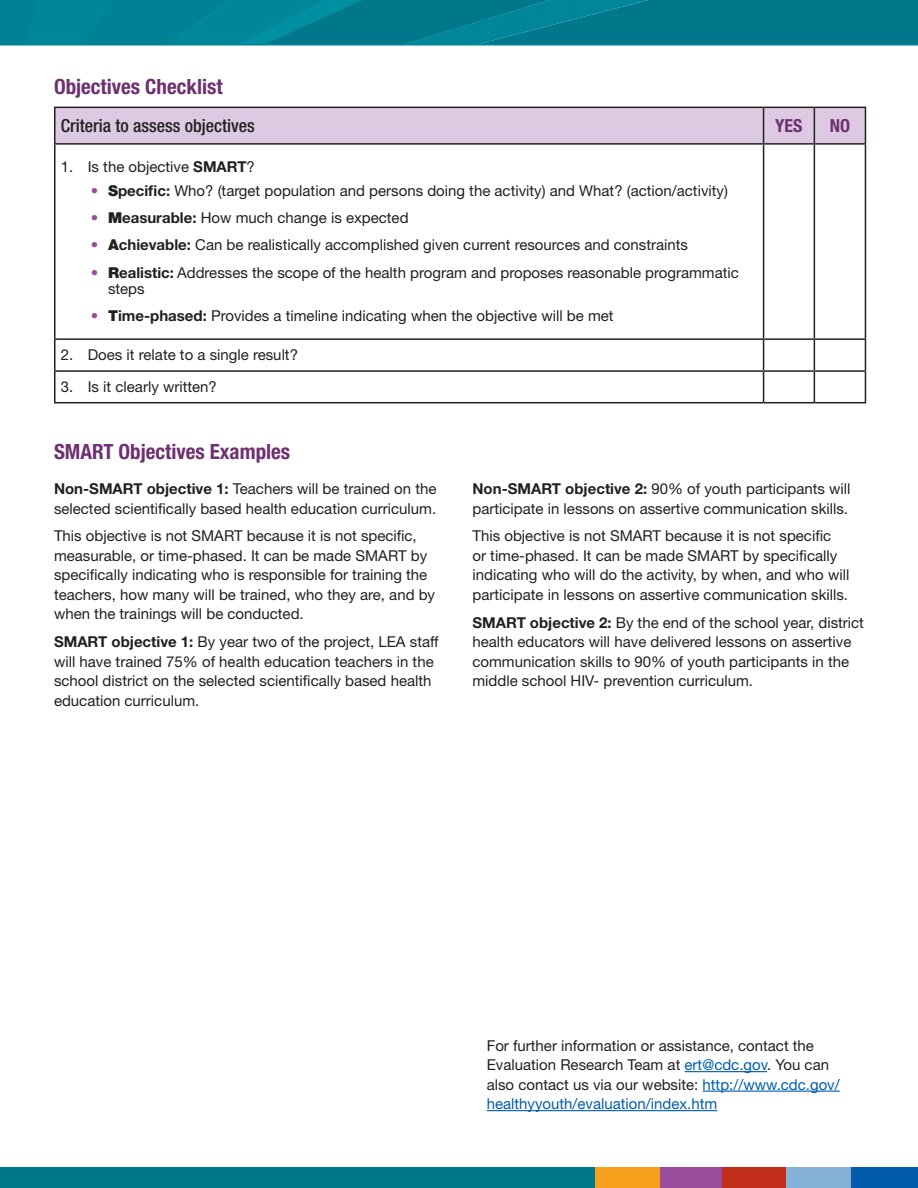
<style>
.page{position:relative;width:918px;height:1188px;background:#fff}
.page>*{position:absolute;margin:0;border:0;box-sizing:border-box;transform-origin:0 0}
.t1{font:700 condensed 21px "Helvetica Neue LT Std";color:#6e3070}
.t2{font:500 condensed 18px "Helvetica Neue LT Std";color:#231f20}
.t3{font:700 condensed 18px "Helvetica Neue LT Std";color:#6e3070}
.t4{font:15px/19.5px "Helvetica Neue LT Std";color:#231f20}
.s1{font-weight:700}
.s2{font-weight:900;color:#9a4c9d}
.s3{font-weight:900}
.s4{color:#015dab}
</style>
<div class="page">
<div style="left:0;top:1167px;width:597px;height:21px;background:#00788b"></div>
<div style="left:658px;top:1167px;width:65px;height:21px;background:#9a4c9d"></div>
<div style="left:722px;top:1167px;width:65px;height:21px;background:#c02d19"></div>
<div style="left:787px;top:1167px;width:64px;height:21px;background:#86b2d9"></div>
<div style="left:851px;top:1167px;width:67px;height:21px;background:#015dab"></div>
<div style="left:595px;top:1167px;width:64px;height:21px;background:#f6a01b"></div>
<svg style="left:0;top:0;width:918px;height:44px;background:#007d90"></svg>
<hr style="left:0;top:44px;width:918px;height:1px;background:#008699">
<div style="left:56px;top:108px;width:809px;height:35px;background:#ddcae2"></div>
<hr style="left:54px;top:107px;width:710px;height:1px;background:#231f20">
<hr style="left:54px;top:108px;width:2px;height:35px;background:#231f20">
<hr style="left:764px;top:107px;width:50px;height:1px;background:#231f20">
<hr style="left:763px;top:108px;width:1px;height:35px;background:#231f20">
<hr style="left:814px;top:107px;width:52px;height:1px;background:#231f20">
<hr style="left:814px;top:108px;width:1px;height:35px;background:#231f20">
<hr style="left:865px;top:108px;width:1px;height:35px;background:#231f20">
<hr style="left:54px;top:143px;width:710px;height:2px;background:#231f20">
<hr style="left:54px;top:145px;width:2px;height:193px;background:#231f20">
<hr style="left:764px;top:143px;width:50px;height:2px;background:#231f20">
<hr style="left:763px;top:145px;width:1px;height:193px;background:#231f20">
<hr style="left:814px;top:143px;width:52px;height:2px;background:#231f20">
<hr style="left:814px;top:145px;width:1px;height:193px;background:#231f20">
<hr style="left:865px;top:145px;width:1px;height:193px;background:#231f20">
<hr style="left:54px;top:338px;width:710px;height:2px;background:#231f20">
<hr style="left:54px;top:340px;width:2px;height:30px;background:#231f20">
<hr style="left:764px;top:338px;width:50px;height:2px;background:#231f20">
<hr style="left:763px;top:340px;width:1px;height:30px;background:#231f20">
<hr style="left:814px;top:338px;width:52px;height:2px;background:#231f20">
<hr style="left:814px;top:340px;width:1px;height:30px;background:#231f20">
<hr style="left:865px;top:340px;width:1px;height:30px;background:#231f20">
<hr style="left:54px;top:370px;width:710px;height:2px;background:#231f20">
<hr style="left:54px;top:372px;width:2px;height:30px;background:#231f20">
<hr style="left:764px;top:370px;width:50px;height:2px;background:#231f20">
<hr style="left:763px;top:372px;width:1px;height:30px;background:#231f20">
<hr style="left:814px;top:370px;width:52px;height:2px;background:#231f20">
<hr style="left:814px;top:372px;width:1px;height:30px;background:#231f20">
<hr style="left:865px;top:372px;width:1px;height:30px;background:#231f20">
<hr style="left:54px;top:402px;width:710px;height:1px;background:#231f20">
<hr style="left:764px;top:402px;width:50px;height:1px;background:#231f20">
<hr style="left:814px;top:402px;width:52px;height:1px;background:#231f20">
<hr style="left:685px;top:1071px;width:82px;height:1px;background:#015dab">
<hr style="left:703px;top:1091px;width:137px;height:1px;background:#015dab">
<hr style="left:487px;top:1110px;width:230px;height:1px;background:#015dab">
<h3 class="t1" style="left:54px;top:74px;width:170px">Objectives Checklist</h3>
<h4 class="t2" style="left:61px;top:115px;width:195px">Criteria to assess objectives</h4>
<h4 class="t3" style="left:775px;top:115px;width:29px">YES</h4>
<h4 class="t3" style="left:830px;top:115px;width:22px">NO</h4>
<p class="t4" style="left:61px;top:157px;width:196px">1. Is the objective <span class="s1">SMART</span>?</p>
<p class="t4" style="left:91px;top:180px;width:638px"><span class="s2">•</span> <span class="s3">S</span><span class="s1">pecific:</span> Who? (target population and persons doing the activity) and What? (action/activity)</p>
<p class="t4" style="left:91px;top:208px;width:319px"><span class="s2">•</span> <span class="s3">M</span><span class="s1">easurable:</span> How much change is expected</p>
<p class="t4" style="left:91px;top:235px;width:599px"><span class="s2">•</span> <span class="s3">A</span><span class="s1">chievable:</span> Can be realistically accomplished given current resources and constraints</p>
<p class="t4" style="left:108px;top:264px;width:632px;line-height:16.5px;text-indent:-17px"><span class="s2">•</span> <span class="s3">R</span><span class="s1">ealistic:</span> Addresses the scope of the health program and proposes reasonable programmatic steps</p>
<p class="t4" style="left:91px;top:306px;width:524px"><span class="s2">•</span> <span class="s3">T</span><span class="s1">ime-phased:</span> Provides a timeline indicating when the objective will be met</p>
<p class="t4" style="left:61px;top:345px;width:239px">2. Does it relate to a single result?</p>
<p class="t4" style="left:61px;top:377px;width:158px">3. Is it clearly written?</p>
<h3 class="t1" style="left:54px;top:439px;width:238px">SMART Objectives Examples</h3>
<p class="t4" style="left:54px;top:479px;width:384px"><span class="s1">Non-SMART objective 1:</span> Teachers will be trained on the selected scientifically based health education curriculum.</p>
<p class="t4" style="left:54px;top:526px;width:383px">This objective is not SMART because it is not specific, measurable, or time-phased. It can be made SMART by specifically indicating who is responsible for training the teachers, how many will be trained, who they are, and by when the trainings will be conducted.</p>
<p class="t4" style="left:54px;top:632px;width:386px"><span class="s1">SMART objective 1:</span> By year two of the project, LEA staff will have trained 75% of health education teachers in the school district on the selected scientifically based health education curriculum.</p>
<p class="t4" style="left:472px;top:479px;width:380px"><span class="s1">Non-SMART objective 2:</span> 90% of youth participants will participate in lessons on assertive communication skills.</p>
<p class="t4" style="left:472px;top:526px;width:378px">This objective is not SMART because it is not specific<br>or time-phased. It can be made SMART by specifically indicating who will do the activity, by when, and who will participate in lessons on assertive communication skills.</p>
<p class="t4" style="left:472px;top:612px;width:393px"><span class="s1">SMART objective 2:</span> By the end of the school year, district health educators will have delivered lessons on assertive communication skills to 90% of youth participants in the middle school HIV- prevention curriculum.</p>
<p class="t4" style="left:487px;top:1035px;width:355px">For further information or assistance, contact the Evaluation Research Team at <span class="s4">ert@cdc.gov</span>. You can also contact us via our website: <span class="s4">http://www.cdc.gov/ healthyyouth/evaluation/index.htm</span></p>
</div>
